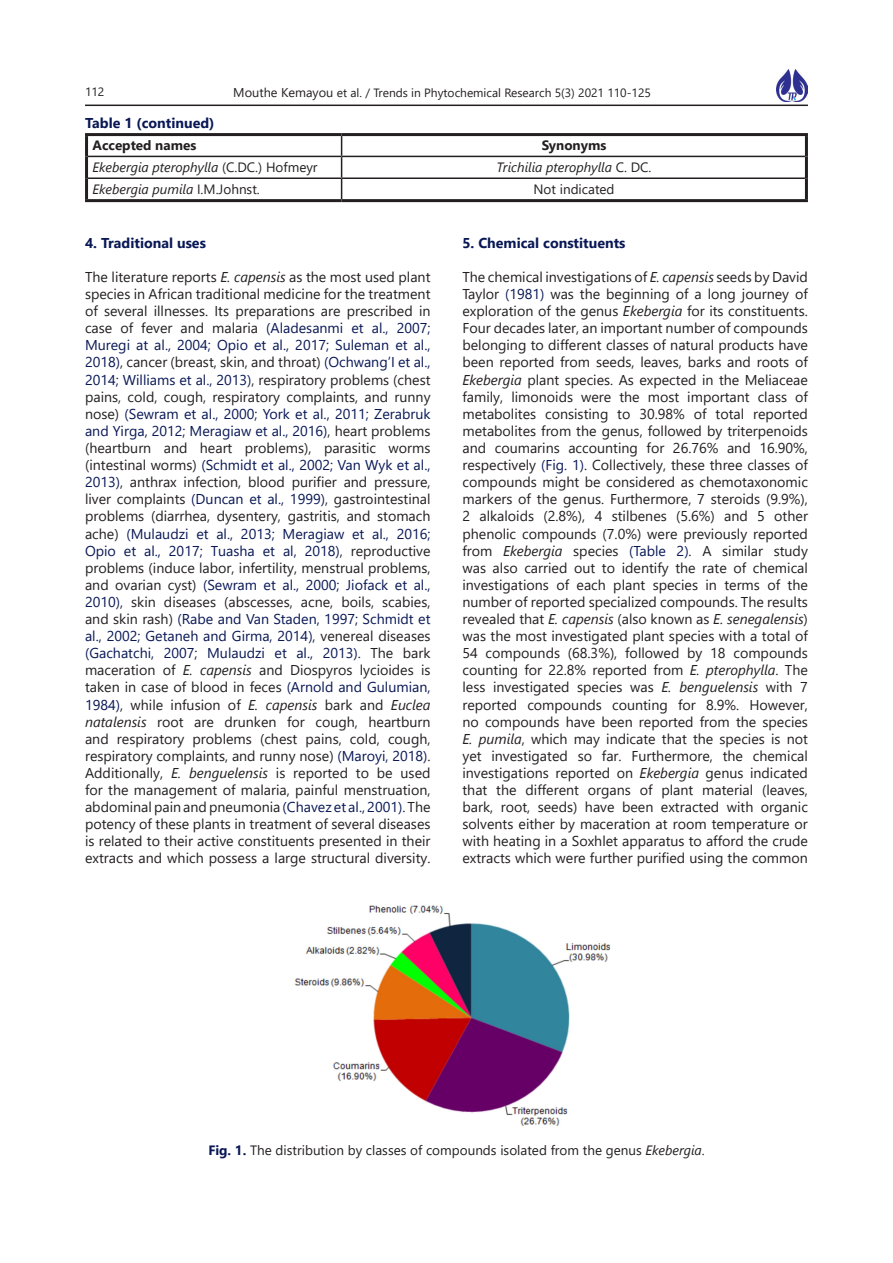
<style>
.page{position:relative;width:893px;height:1263px;background:#fff}
.page>*{position:absolute;margin:0;border:0;box-sizing:border-box;transform-origin:0 0}
.Main_Text{font:14.25px/17.1px "Segoe UI";color:#231f20;text-align:justify}
.Main_Text-2{font:700 14.25px "Segoe UI";color:#091855}
.Main_Text-3{font:italic 13.5px "Segoe UI";color:#231f20}
.Main_Text-4{font:13.5px "Segoe UI";color:#231f20}
.Main_Text-5{font:700 13.5px "Segoe UI";color:#231f20}
.t1{font:12px "Segoe UI";color:#231f20}
.s1{font-size:12.75px}
.s2{font-style:normal}
.s3{font-style:italic}
.s4{color:#091855}
.s5{font-weight:700;color:#091855}
</style>
<div class="page">
<hr style="left:85px;top:105px;width:723px;height:1px;background:#231f20">
<img style="left:776px;top:69px;width:32px;height:32px">
<img style="left:294px;top:905px;width:317px;height:221px">
<hr style="left:88px;top:156px;width:254px;height:1px;background:#231f20">
<hr style="left:342px;top:156px;width:463px;height:1px;background:#231f20">
<hr style="left:88px;top:177px;width:254px;height:2px;background:#231f20">
<hr style="left:342px;top:177px;width:463px;height:2px;background:#231f20">
<svg style="left:341px;top:136px;width:1px;height:63px"></svg>
<hr style="left:85px;top:133px;width:257px;height:3px;background:#231f20">
<hr style="left:85px;top:136px;width:3px;height:20px;background:#231f20">
<hr style="left:342px;top:133px;width:466px;height:3px;background:#231f20">
<hr style="left:805px;top:136px;width:3px;height:20px;background:#231f20">
<hr style="left:85px;top:156px;width:3px;height:22px;background:#231f20">
<hr style="left:805px;top:156px;width:3px;height:22px;background:#231f20">
<hr style="left:85px;top:178px;width:3px;height:21px;background:#231f20">
<hr style="left:805px;top:178px;width:3px;height:21px;background:#231f20">
<hr style="left:85px;top:199px;width:257px;height:3px;background:#231f20">
<hr style="left:342px;top:199px;width:466px;height:3px;background:#231f20">
<p class="t1" style="left:85px;top:80px;width:21px">112</p>
<p class="t1" style="left:233px;top:81px;width:419px"><span class="s1">Mouthe Kemayou</span> et al. / Trends in Phytochemical Research 5(3) 2021 110-125</p>
<p class="Main_Text-2" style="left:85px;top:109px;width:131px">Table 1 (continued)</p>
<p class="Main_Text-5" style="left:93px;top:133px;width:105px">Accepted names</p>
<p class="Main_Text-5" style="left:542px;top:133px;width:66px">Synonyms</p>
<p class="Main_Text-3" style="left:93px;top:155px;width:227px">Ekebergia pterophylla <span class="s2">(C.DC.) Hofmeyr</span></p>
<p class="Main_Text-3" style="left:497px;top:155px;width:156px">Trichilia pterophylla <span class="s2">C. DC.</span></p>
<p class="Main_Text-3" style="left:93px;top:177px;width:169px">Ekebergia pumila <span class="s2">I.M.Johnst.</span></p>
<p class="Main_Text-4" style="left:533px;top:177px;width:83px">Not indicated</p>
<p class="Main_Text-2" style="left:85px;top:229px;width:122px">4. Traditional uses</p>
<p class="Main_Text" style="left:85px;top:267px;width:347px">The literature reports <span class="s3">E. capensis</span> as the most used plant species in African traditional medicine for the treatment of several illnesses. Its preparations are prescribed in case of fever and malaria <span class="s4">(Aladesanmi et al., 2007; Muregi at al., 2004; Opio et al., 2017; Suleman et al., 2018)</span>, cancer (breast, skin, and throat) <span class="s4">(Ochwang’I et al., 2014; Williams et al., 2013)</span>, respiratory problems (chest pains, cold, cough, respiratory complaints, and runny nose) <span class="s4">(Sewram et al., 2000; York et al., 2011; Zerabruk and Yirga, 2012; Meragiaw et al., 2016)</span>, heart problems (heartburn and heart problems), parasitic worms (intestinal worms) <span class="s4">(Schmidt et al., 2002; Van Wyk et al., 2013)</span>, anthrax infection, blood purifier and pressure, liver complaints <span class="s4">(Duncan et al., 1999)</span>, gastrointestinal problems (diarrhea, dysentery, gastritis, and stomach ache) <span class="s4">(Mulaudzi et al., 2013; Meragiaw et al., 2016; Opio et al., 2017; Tuasha et al, 2018)</span>, reproductive problems (induce labor, infertility, menstrual problems, and ovarian cyst) <span class="s4">(Sewram et al., 2000; Jiofack et al., 2010)</span>, skin diseases (abscesses, acne, boils, scabies, and skin rash) <span class="s4">(Rabe and Van Staden, 1997; Schmidt et al., 2002; Getaneh and Girma, 2014)</span>, venereal diseases <span class="s4">(Gachatchi, 2007; Mulaudzi et al., 2013)</span>. The bark maceration of <span class="s3">E. capensis</span> and Diospyros lycioides is taken in case of blood in feces <span class="s4">(Arnold and Gulumian, 1984)</span>, while infusion of <span class="s3">E. capensis</span> bark and <span class="s3">Euclea natalensis</span> root are drunken for cough, heartburn and respiratory problems (chest pains, cold, cough, respiratory complaints, and runny nose) <span class="s4">(Maroyi, 2018)</span>.<br>Additionally, <span class="s3">E. benguelensis</span> is reported to be used for the management of malaria, painful menstruation, abdominal pain and pneumonia <span class="s4">(Chavez et al., 2001)</span>. The potency of these plants in treatment of several diseases is related to their active constituents presented in their extracts and which possess a large structural diversity.</p>
<p class="Main_Text-2" style="left:462px;top:229px;width:165px">5. Chemical constituents</p>
<p class="Main_Text" style="left:462px;top:267px;width:347px">The chemical investigations of <span class="s3">E. capensis</span> seeds by David Taylor <span class="s4">(1981)</span> was the beginning of a long journey of exploration of the genus <span class="s3">Ekebergia</span> for its constituents.<br>Four decades later, an important number of compounds belonging to different classes of natural products have been reported from seeds, leaves, barks and roots of <span class="s3">Ekebergia</span> plant species. As expected in the Meliaceae family, limonoids were the most important class of metabolites consisting to 30.98% of total reported metabolites from the genus, followed by triterpenoids and coumarins accounting for 26.76% and 16.90%, respectively <span class="s4">(Fig. 1)</span>. Collectively, these three classes of compounds might be considered as chemotaxonomic markers of the genus. Furthermore, 7 steroids (9.9%), 2 alkaloids (2.8%), 4 stilbenes (5.6%) and 5 other phenolic compounds (7.0%) were previously reported from <span class="s3">Ekebergia</span> species <span class="s4">(Table 2)</span>. A similar study was also carried out to identify the rate of chemical investigations of each plant species in terms of the number of reported specialized compounds. The results revealed that <span class="s3">E. capensis</span> (also known as <span class="s3">E. senegalensis</span>) was the most investigated plant species with a total of 54 compounds (68.3%), followed by 18 compounds counting for 22.8% reported from <span class="s3">E. pterophylla</span>. The less investigated species was <span class="s3">E. benguelensis</span> with 7 reported compounds counting for 8.9%. However, no compounds have been reported from the species <span class="s3">E. pumila</span>, which may indicate that the species is not yet investigated so far. Furthermore, the chemical investigations reported on <span class="s3">Ekebergia</span> genus indicated that the different organs of plant material (leaves, bark, root, seeds) have been extracted with organic solvents either by maceration at room temperature or with heating in a Soxhlet apparatus to afford the crude extracts which were further purified using the common</p>
<p class="Main_Text-4" style="left:208px;top:1137px;width:498px"><span class="s5">Fig. 1.</span> The distribution by classes of compounds isolated from the genus <span class="s3">Ekebergia</span>.</p>
</div>
